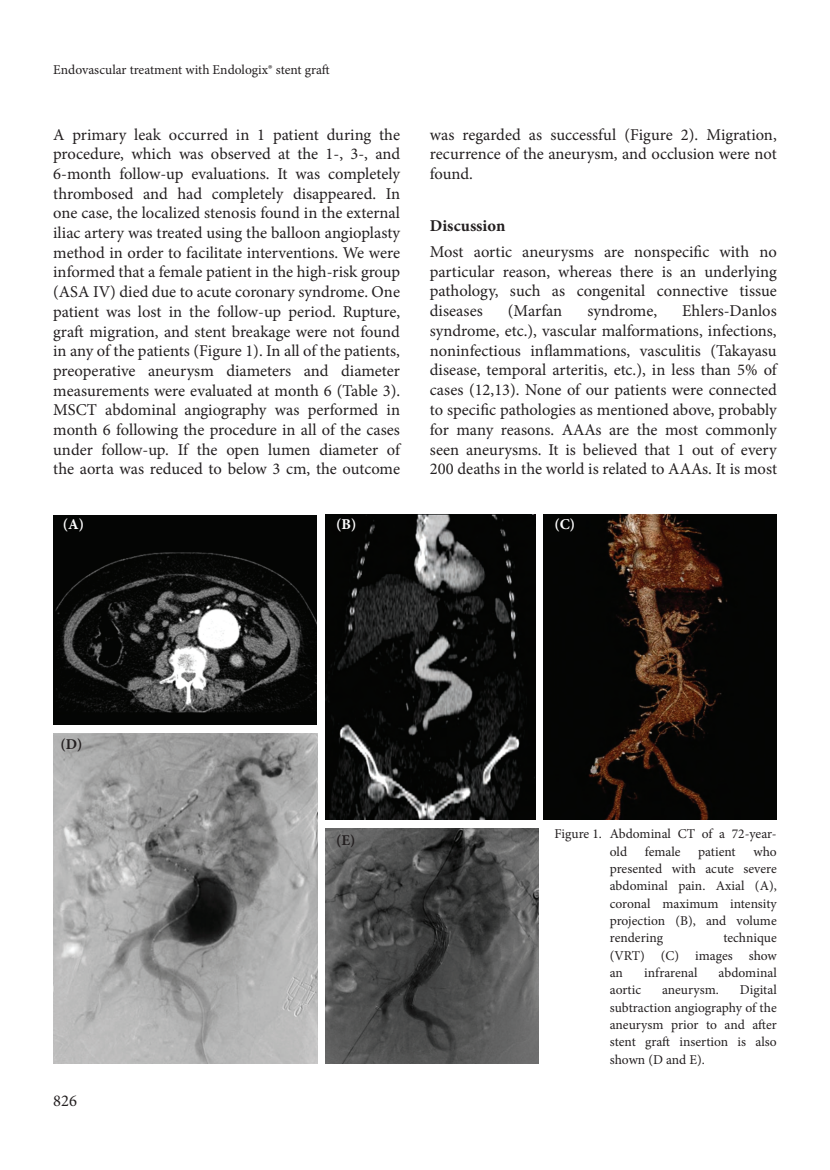
<style>
.page{position:relative;width:830px;height:1170px;background:#fff}
.page>*{position:absolute;margin:0;border:0;box-sizing:border-box;transform-origin:0 0}
.t1{font:16.5px/19.6px "Minion Pro";color:#231f20;text-align:justify}
.t2{font:700 16.5px "Minion Pro";color:#231f20}
.t3{font:700 15px "Minion Pro";color:#fff}
.t4{font:700 15px "Minion Pro";color:#231f20}
.t5{font:13.5px/17.2px "Minion Pro";color:#231f20;text-align:justify}
</style>
<div class="page">
<img style="left:53px;top:515px;width:264px;height:209px">
<img style="left:325px;top:514px;width:210px;height:305px">
<img style="left:543px;top:514px;width:233px;height:305px">
<img style="left:325px;top:828px;width:213px;height:235px">
<img style="left:53px;top:733px;width:264px;height:330px">
<p class="t5" style="left:53px;top:62px;width:278px">Endovascular treatment with Endologix® stent graft</p>
<p class="t1" style="left:53px;top:126px;width:348px">A primary leak occurred in 1 patient during the procedure, which was observed at the 1-, 3-, and 6-month follow-up evaluations. It was completely thrombosed and had completely disappeared. In one case, the localized stenosis found in the external iliac artery was treated using the balloon angioplasty method in order to facilitate interventions. We were informed that a female patient in the high-risk group (ASA IV) died due to acute coronary syndrome. One patient was lost in the follow-up period. Rupture, graft migration, and stent breakage were not found in any of the patients (Figure 1). In all of the patients, preoperative aneurysm diameters and diameter measurements were evaluated at month 6 (Table 3).<br>MSCT abdominal angiography was performed in month 6 following the procedure in all of the cases under follow-up. If the open lumen diameter of the aorta was reduced to below 3 cm, the outcome</p>
<p class="t1" style="left:429px;top:126px;width:348px">was regarded as successful (Figure 2). Migration, recurrence of the aneurysm, and occlusion were not found.</p>
<p class="t2" style="left:429px;top:219px;width:77px">Discussion</p>
<p class="t1" style="left:429px;top:243px;width:348px">Most aortic aneurysms are nonspecific with no particular reason, whereas there is an underlying pathology, such as congenital connective tissue diseases</p>
<p class="t1" style="left:429px;top:302px;width:348px;text-indent:252px">Ehlers-Danlos syndrome, etc.), vascular malformations, infections, noninfectious inflammations, vasculitis (Takayasu disease, temporal arteritis, etc.), in less than 5% of cases (12,13). None of our patients were connected to specific pathologies as mentioned above, probably for many reasons. AAAs are the most commonly seen aneurysms. It is believed that 1 out of every 200 deaths in the world is related to AAAs. It is most</p>
<p class="t1" style="left:507px;top:302px;width:56px">(Marfan</p>
<p class="t1" style="left:587px;top:302px;width:71px">syndrome,</p>
<p class="t3" style="left:63px;top:518px;width:23px">(A)</p>
<p class="t3" style="left:336px;top:518px;width:22px">(B)</p>
<p class="t4" style="left:61px;top:737px;width:23px">(D)</p>
<p class="t1" style="left:53px;top:1092px;width:25px">826</p>
<p class="t4" style="left:336px;top:834px;width:21px">(E)</p>
<p class="t3" style="left:554px;top:518px;width:22px">(C)</p>
<p class="t5" style="left:609px;top:826px;width:168px;text-indent:-55px">Figure 1. Abdominal CT of a 72-year&shy;old</p>
<p class="t5" style="left:609px;top:843px;width:168px;text-indent:143px">who presented with acute severe abdominal pain. Axial (A), coronal maximum intensity projection (B), and volume rendering</p>
<p class="t5" style="left:644px;top:843px;width:37px">female</p>
<p class="t5" style="left:697px;top:843px;width:39px">patient</p>
<p class="t5" style="left:609px;top:930px;width:168px;text-indent:113px">technique (VRT) (C) images show an</p>
<p class="t5" style="left:644px;top:965px;width:55px">infrarenal</p>
<p class="t5" style="left:718px;top:965px;width:60px">abdominal</p>
<p class="t5" style="left:609px;top:982px;width:168px;text-indent:130px">Digital subtraction angiography of the aneurysm prior to and after stent graft insertion is also shown (D and E).</p>
<p class="t5" style="left:609px;top:982px;width:33px">aortic</p>
<p class="t5" style="left:661px;top:982px;width:58px">aneurysm.</p>
</div>
